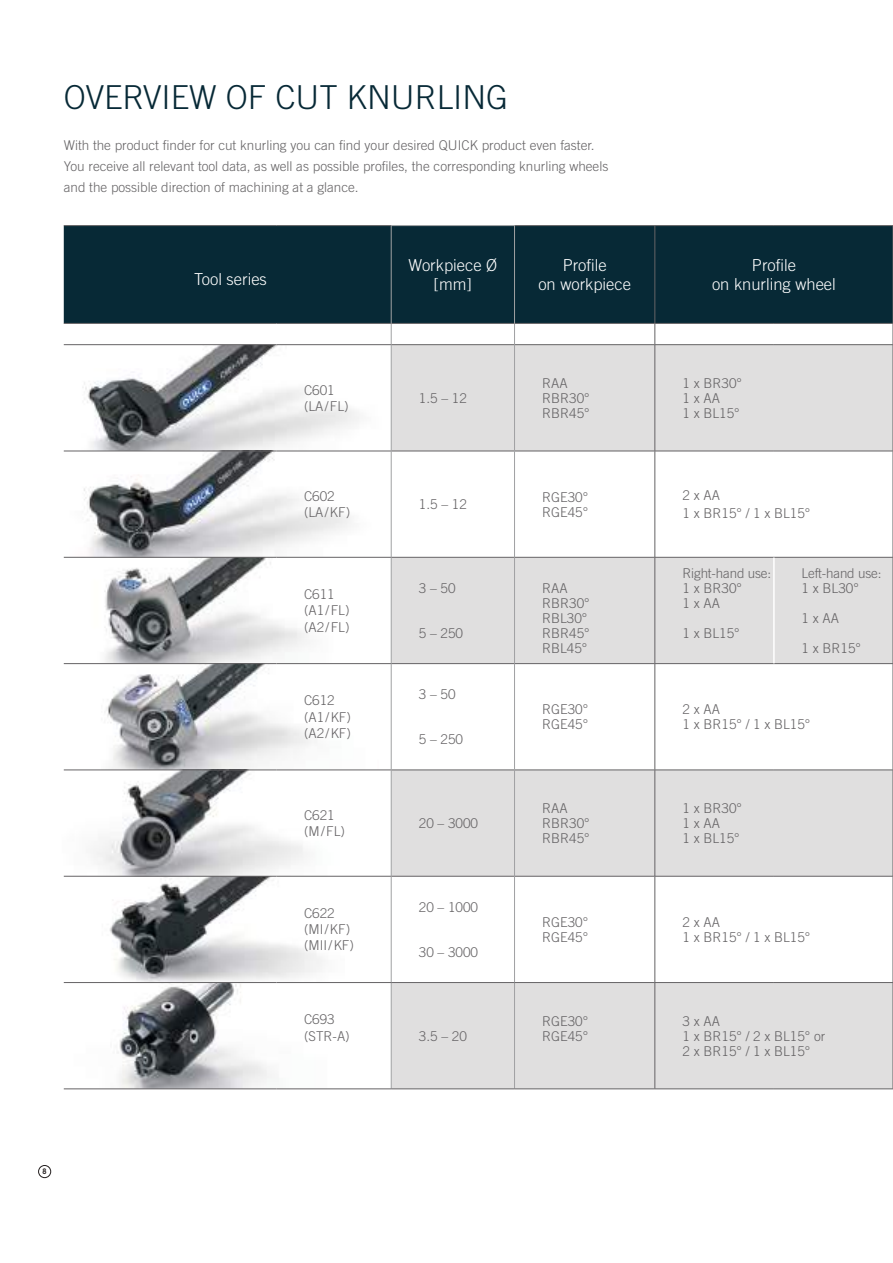
<style>
.page{position:relative;width:893px;height:1263px;background:#fff}
.page>*{position:absolute;margin:0;border:0;box-sizing:border-box;transform-origin:0 0}
.t1{font:300 33px "Trade Gothic LT Std";color:#072936}
.t2{font:300 16.5px/19.8px "Trade Gothic LT Std";color:#fff;text-align:center}
.t3{font:300 13.5px/15px "Trade Gothic LT Std";color:#656365}
.t4{font:600 condensed 7.5px "ITC Avant Garde Std";color:#241f1f}
</style>
<div class="page">
<div style="left:38px;top:1165px;width:13px;height:13px;border:1px solid #241f1f;border-radius:50%"></div>
<img style="left:63px;top:344px;width:328px;height:107px">
<svg style="left:63px;top:451px;width:328px;height:106px"></svg>
<img style="left:63px;top:557px;width:244px;height:106px">
<img style="left:63px;top:663px;width:316px;height:107px">
<img style="left:63px;top:770px;width:323px;height:106px">
<img style="left:63px;top:876px;width:260px;height:106px">
<img style="left:63px;top:982px;width:209px;height:107px">
<div style="left:64px;top:226px;width:828px;height:97px;background:#072936"></div>
<svg style="left:392px;top:345px;width:500px;height:743px;fill:#e0dfdf"></svg>
<hr style="left:64px;top:225px;width:212px;height:1px;background:#656365">
<hr style="left:276px;top:225px;width:115px;height:1px;background:#656365">
<hr style="left:515px;top:225px;width:140px;height:1px;background:#656365">
<hr style="left:655px;top:225px;width:119px;height:1px;background:#656365">
<hr style="left:655px;top:226px;width:1px;height:97px;background:#656365">
<hr style="left:774px;top:225px;width:119px;height:1px;background:#656365">
<hr style="left:892px;top:226px;width:1px;height:97px;background:#656365">
<hr style="left:655px;top:345px;width:1px;height:106px;background:#656365">
<hr style="left:892px;top:345px;width:1px;height:106px;background:#656365">
<hr style="left:64px;top:451px;width:212px;height:1px;background:#656365">
<hr style="left:276px;top:451px;width:115px;height:1px;background:#656365">
<hr style="left:391px;top:451px;width:123px;height:1px;background:#656365">
<hr style="left:514px;top:451px;width:141px;height:1px;background:#656365">
<hr style="left:655px;top:451px;width:119px;height:1px;background:#656365">
<hr style="left:655px;top:451px;width:1px;height:106px;background:#656365">
<hr style="left:774px;top:451px;width:119px;height:1px;background:#656365">
<hr style="left:892px;top:451px;width:1px;height:106px;background:#656365">
<hr style="left:64px;top:557px;width:212px;height:1px;background:#656365">
<hr style="left:276px;top:557px;width:115px;height:1px;background:#656365">
<hr style="left:391px;top:557px;width:123px;height:1px;background:#656365">
<hr style="left:514px;top:557px;width:141px;height:1px;background:#656365">
<hr style="left:655px;top:557px;width:119px;height:1px;background:#656365">
<hr style="left:655px;top:557px;width:1px;height:106px;background:#656365">
<hr style="left:774px;top:557px;width:119px;height:1px;background:#656365">
<hr style="left:892px;top:557px;width:1px;height:106px;background:#656365">
<hr style="left:64px;top:663px;width:212px;height:1px;background:#656365">
<hr style="left:276px;top:663px;width:115px;height:1px;background:#656365">
<hr style="left:391px;top:663px;width:123px;height:1px;background:#656365">
<hr style="left:514px;top:663px;width:141px;height:1px;background:#656365">
<hr style="left:655px;top:663px;width:119px;height:1px;background:#656365">
<hr style="left:655px;top:664px;width:1px;height:106px;background:#656365">
<hr style="left:774px;top:663px;width:119px;height:1px;background:#656365">
<hr style="left:892px;top:664px;width:1px;height:106px;background:#656365">
<hr style="left:64px;top:770px;width:212px;height:1px;background:#656365">
<hr style="left:276px;top:770px;width:115px;height:1px;background:#656365">
<hr style="left:391px;top:770px;width:123px;height:1px;background:#656365">
<hr style="left:514px;top:770px;width:141px;height:1px;background:#656365">
<hr style="left:655px;top:770px;width:119px;height:1px;background:#656365">
<hr style="left:655px;top:770px;width:1px;height:106px;background:#656365">
<hr style="left:774px;top:770px;width:119px;height:1px;background:#656365">
<hr style="left:892px;top:770px;width:1px;height:106px;background:#656365">
<hr style="left:64px;top:876px;width:212px;height:1px;background:#656365">
<hr style="left:276px;top:876px;width:115px;height:1px;background:#656365">
<hr style="left:391px;top:876px;width:123px;height:1px;background:#656365">
<hr style="left:514px;top:876px;width:141px;height:1px;background:#656365">
<hr style="left:655px;top:876px;width:119px;height:1px;background:#656365">
<hr style="left:655px;top:876px;width:1px;height:106px;background:#656365">
<hr style="left:774px;top:876px;width:119px;height:1px;background:#656365">
<hr style="left:892px;top:876px;width:1px;height:106px;background:#656365">
<hr style="left:655px;top:983px;width:1px;height:106px;background:#656365">
<hr style="left:892px;top:983px;width:1px;height:106px;background:#656365">
<hr style="left:391px;top:225px;width:124px;height:1px;background:#a0a1a3">
<hr style="left:391px;top:226px;width:1px;height:97px;background:#a0a1a3">
<hr style="left:514px;top:226px;width:1px;height:97px;background:#a0a1a3">
<svg style="left:64px;top:323px;width:829px;height:22px"></svg>
<hr style="left:391px;top:345px;width:1px;height:106px;background:#a0a1a3">
<hr style="left:514px;top:345px;width:1px;height:106px;background:#a0a1a3">
<hr style="left:391px;top:451px;width:1px;height:106px;background:#a0a1a3">
<hr style="left:514px;top:451px;width:1px;height:106px;background:#a0a1a3">
<hr style="left:391px;top:557px;width:1px;height:106px;background:#a0a1a3">
<hr style="left:514px;top:557px;width:1px;height:106px;background:#a0a1a3">
<hr style="left:391px;top:664px;width:1px;height:106px;background:#a0a1a3">
<hr style="left:514px;top:664px;width:1px;height:106px;background:#a0a1a3">
<hr style="left:391px;top:770px;width:1px;height:106px;background:#a0a1a3">
<hr style="left:514px;top:770px;width:1px;height:106px;background:#a0a1a3">
<hr style="left:391px;top:876px;width:1px;height:106px;background:#a0a1a3">
<hr style="left:514px;top:876px;width:1px;height:106px;background:#a0a1a3">
<hr style="left:391px;top:983px;width:1px;height:106px;background:#a0a1a3">
<hr style="left:514px;top:983px;width:1px;height:106px;background:#a0a1a3">
<hr style="left:64px;top:982px;width:212px;height:1px;background:#656365">
<hr style="left:276px;top:982px;width:115px;height:1px;background:#656365">
<hr style="left:391px;top:982px;width:123px;height:1px;background:#656365">
<hr style="left:514px;top:982px;width:141px;height:1px;background:#656365">
<hr style="left:655px;top:982px;width:119px;height:1px;background:#656365">
<hr style="left:774px;top:982px;width:119px;height:1px;background:#656365">
<hr style="left:64px;top:1088px;width:212px;height:1px;background:#656365">
<hr style="left:276px;top:1088px;width:115px;height:1px;background:#656365">
<hr style="left:391px;top:1088px;width:123px;height:1px;background:#656365">
<hr style="left:514px;top:1088px;width:141px;height:1px;background:#656365">
<hr style="left:655px;top:1088px;width:119px;height:1px;background:#656365">
<hr style="left:774px;top:1088px;width:119px;height:1px;background:#656365">
<hr style="left:773px;top:557px;width:2px;height:106px;background:#fff">
<h1 class="t1" style="left:64px;top:78px;width:446px">OVERVIEW OF CUT KNURLING</h1>
<p class="t3" style="left:64px;top:135px;width:546px;line-height:21px">With the product finder for cut knurling you can find your desired QUICK product even faster.<br>You receive all relevant tool data, as well as possible profiles, the corresponding knurling wheels and the possible direction of machining at a glance.</p>
<p class="t2" style="left:194px;top:269px;width:74px">Tool series</p>
<p class="t2" style="left:409px;top:255px;width:90px">Workpiece Ø [mm]</p>
<p class="t2" style="left:538px;top:255px;width:94px">Profile<br>on workpiece</p>
<p class="t2" style="left:712px;top:255px;width:125px">Profile<br>on knurling wheel</p>
<p class="t3" style="left:304px;top:381px;width:46px;line-height:16.2px">C601 (LA/FL)</p>
<p class="t3" style="left:419px;top:390px;width:50px">1.5 – 12</p>
<p class="t3" style="left:542px;top:375px;width:49px">RAA<br>RBR30°<br>RBR45°</p>
<p class="t3" style="left:682px;top:375px;width:61px">1 x BR30°<br>1 x AA<br>1 x BL15°</p>
<p class="t3" style="left:304px;top:488px;width:48px;line-height:16.2px">C602 (LA/KF)</p>
<p class="t3" style="left:419px;top:496px;width:50px">1.5 – 12</p>
<p class="t3" style="left:542px;top:489px;width:47px">RGE30°<br>RGE45°</p>
<p class="t3" style="left:682px;top:486px;width:129px;line-height:18px">2 x AA<br>1 x BR15° / 1 x BL15°</p>
<p class="t3" style="left:304px;top:586px;width:47px;line-height:16.2px">C611 (A1/FL) (A2/FL)</p>
<p class="t3" style="left:304px;top:692px;width:48px;line-height:16.2px">C612 (A1/KF) (A2/KF)</p>
<p class="t3" style="left:419px;top:580px;width:38px">3 – 50</p>
<p class="t3" style="left:419px;top:625px;width:46px">5 – 250</p>
<p class="t3" style="left:419px;top:687px;width:38px">3 – 50</p>
<p class="t3" style="left:419px;top:732px;width:46px">5 – 250</p>
<p class="t3" style="left:304px;top:807px;width:42px;line-height:16.2px">C621 (M/FL)</p>
<p class="t3" style="left:419px;top:815px;width:61px">20 – 3000</p>
<p class="t3" style="left:304px;top:905px;width:51px;line-height:16.2px">C622 (MI/KF) (MII/KF)</p>
<p class="t3" style="left:304px;top:1011px;width:47px;line-height:16.2px">C693 (STR-A)</p>
<p class="t3" style="left:419px;top:899px;width:61px">20 – 1000</p>
<p class="t3" style="left:419px;top:944px;width:61px">30 – 3000</p>
<p class="t3" style="left:419px;top:1028px;width:50px">3.5 – 20</p>
<p class="t3" style="left:542px;top:580px;width:49px">RAA<br>RBR30°<br>RBL30°<br>RBR45°<br>RBL45°</p>
<p class="t3" style="left:682px;top:565px;width:90px">Right-hand use:<br>1 x BR30°<br>1 x AA</p>
<p class="t3" style="left:682px;top:625px;width:59px">1 x BL15°</p>
<p class="t3" style="left:801px;top:565px;width:81px">Left-hand use:<br>1 x BL30°</p>
<p class="t3" style="left:801px;top:610px;width:39px">1 x AA</p>
<p class="t3" style="left:801px;top:640px;width:61px">1 x BR15°</p>
<p class="t3" style="left:542px;top:702px;width:47px">RGE30°<br>RGE45°</p>
<p class="t3" style="left:682px;top:702px;width:129px">2 x AA<br>1 x BR15° / 1 x BL15°</p>
<p class="t3" style="left:542px;top:800px;width:49px">RAA<br>RBR30°<br>RBR45°</p>
<p class="t3" style="left:682px;top:800px;width:61px">1 x BR30°<br>1 x AA<br>1 x BL15°</p>
<p class="t3" style="left:542px;top:914px;width:47px">RGE30°<br>RGE45°</p>
<p class="t3" style="left:682px;top:914px;width:129px">2 x AA<br>1 x BR15° / 1 x BL15°</p>
<p class="t3" style="left:542px;top:1013px;width:47px">RGE30°<br>RGE45°</p>
<p class="t3" style="left:682px;top:1013px;width:144px">3 x AA<br>1 x BR15° / 2 x BL15° or<br>2 x BR15° / 1 x BL15°</p>
<p class="t4" style="left:43px;top:1167px;width:6px">8</p>
</div>
